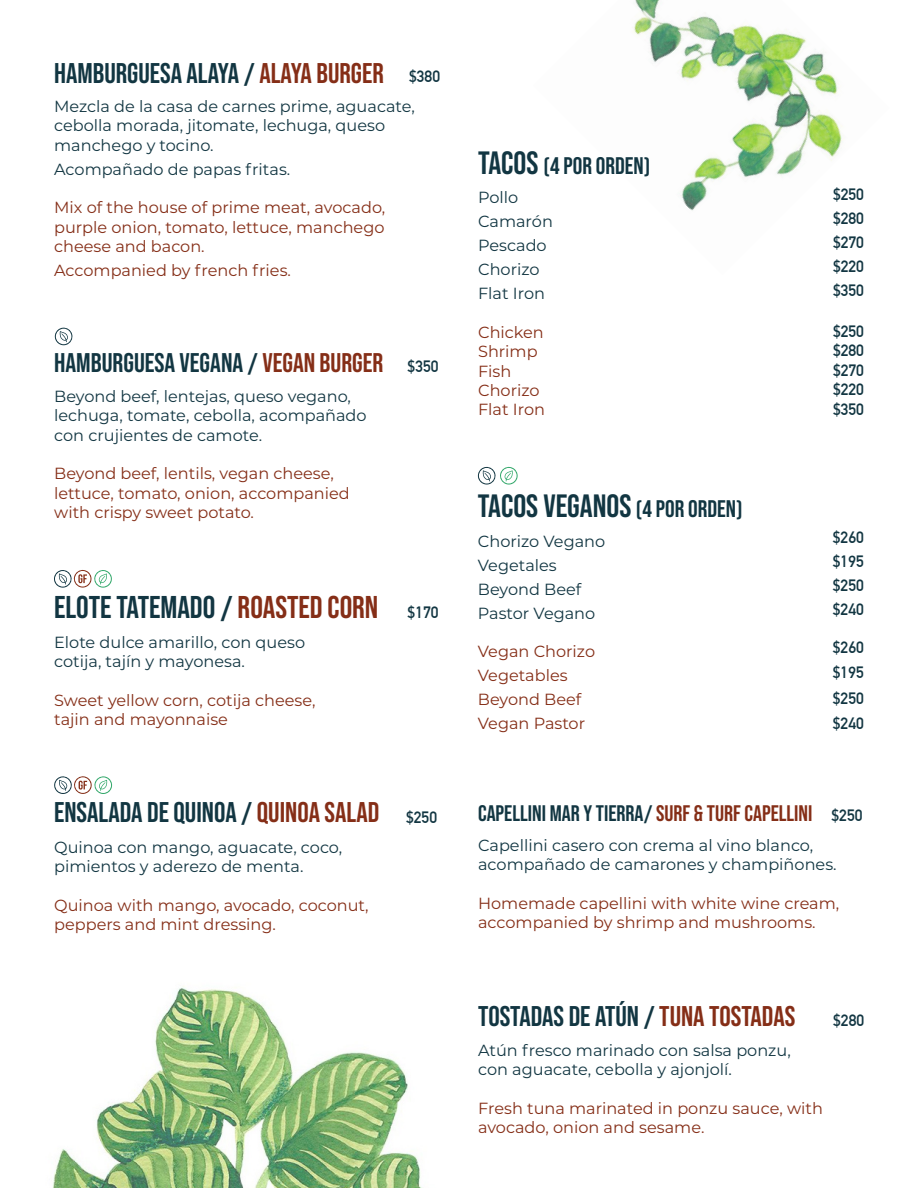
<style>
.page{position:relative;width:918px;height:1188px;background:#fff}
.page>*{position:absolute;margin:0;border:0;box-sizing:border-box;transform-origin:0 0}
.t1{font:700 32.25px "Bebas Neue Pro";color:#123642}
.t2{font:700 31.5px "Bebas Neue Pro";color:#123642}
.t3{font:700 28.5px "Bebas Neue Pro";color:#123642}
.t4{font:700 27px "Bebas Neue Pro";color:#123642}
.t5{font:700 24px "Bebas Neue Pro";color:#123642}
.t6{font:700 22.5px "Bebas Neue Pro";color:#123642}
.t7{font:16.05px/19.4px "Montserrat";color:#123642}
.t8{font:16.05px/19.4px "Montserrat";color:#852e17}
.t9{font:700 16.05px/24px "DIN Alternate";color:#123642;text-align:justify}
.s1{color:#852e17}
.s2{font-size:32.25px}
.s3{font-size:24px}
</style>
<div class="page">
<img style="left:634px;top:0;width:208px;height:211px">
<svg style="left:55px;top:327px;width:18px;height:18px"></svg>
<svg style="left:54px;top:569px;width:58px;height:19px"></svg>
<svg style="left:54px;top:776px;width:58px;height:18px"></svg>
<svg style="left:478px;top:466px;width:40px;height:19px"></svg>
<img style="left:53px;top:986px;width:369px;height:202px">
<h3 class="t3" style="left:54px;top:58px;width:331px">HAMBURGUESA ALAYA / <span class="s1">ALAYA BURGER</span></h3>
<p class="t9" style="left:409px;top:66px;width:32px">$380</p>
<p class="t7" style="left:54px;top:98px;width:362px">Mezcla de la casa de carnes prime, aguacate, cebolla morada, jitomate, lechuga, queso manchego y tocino.</p>
<p class="t7" style="left:54px;top:161px;width:238px">Acompañado de papas fritas.</p>
<p class="t8" style="left:54px;top:199px;width:333px;text-align:justify">Mix of the house of prime meat, avocado, purple onion, tomato, lettuce, manchego cheese and bacon.</p>
<p class="t8" style="left:54px;top:262px;width:238px">Accompanied by french fries.</p>
<h3 class="t4" style="left:54px;top:349px;width:331px">HAMBURGUESA VEGANA / <span class="s1">VEGAN BURGER</span></h3>
<p class="t7" style="left:54px;top:388px;width:314px">Beyond beef, lentejas, queso vegano, lechuga, tomate, cebolla, acompañado con crujientes de camote.</p>
<p class="t8" style="left:54px;top:465px;width:297px">Beyond beef, lentils, vegan cheese, lettuce, tomato, onion, accompanied with crispy sweet potato.</p>
<p class="t9" style="left:408px;top:356px;width:32px">$350</p>
<h2 class="t2" style="left:54px;top:591px;width:326px">ELOTE TATEMADO / <span class="s1">ROASTED CORN</span></h2>
<p class="t7" style="left:54px;top:634px;width:252px">Elote dulce amarillo, con queso cotija, tajín y mayonesa.</p>
<p class="t8" style="left:54px;top:692px;width:263px">Sweet yellow corn, cotija cheese, tajin and mayonnaise</p>
<p class="t9" style="left:408px;top:601px;width:32px">$170</p>
<h3 class="t5" style="left:478px;top:153px;width:174px"><span class="s2">TACOS</span> (4 POR ORDEN)</h3>
<p class="t7" style="left:478px;top:187px;width:76px;line-height:24px">Pollo<br>Camarón<br>Pescado<br>Chorizo<br>Flat Iron</p>
<p class="t8" style="left:478px;top:324px;width:68px">Chicken<br>Shrimp<br>Fish<br>Chorizo<br>Flat Iron</p>
<h1 class="t1" style="left:478px;top:488px;width:266px">TACOS VEGANOS <span class="s3">(4 POR ORDEN)</span></h1>
<p class="t7" style="left:478px;top:530px;width:129px;line-height:24px">Chorizo Vegano<br>Vegetales<br>Beyond Beef<br>Pastor Vegano</p>
<p class="t8" style="left:478px;top:641px;width:119px;line-height:24px">Vegan Chorizo<br>Vegetables<br>Beyond Beef<br>Vegan Pastor</p>
<p class="t9" style="left:833px;top:184px;width:32px">$250 $280 $270 $220 $350</p>
<p class="t9" style="left:833px;top:322px;width:32px;line-height:19.5px">$250 $280 $270 $220 $350</p>
<p class="t9" style="left:833px;top:527px;width:32px">$260 $195 $250 $240</p>
<p class="t9" style="left:833px;top:635px;width:32px;line-height:25.5px">$260 $195 $250 $240</p>
<h3 class="t3" style="left:54px;top:797px;width:327px">ENSALADA DE QUINOA / <span class="s1">QUINOA SALAD</span></h3>
<p class="t9" style="left:832px;top:804px;width:32px">$250</p>
<h3 class="t6" style="left:478px;top:801px;width:336px">CAPELLINI MAR Y TIERRA/ <span class="s1">SURF &amp; TURF CAPELLINI</span></h3>
<p class="t9" style="left:406px;top:806px;width:32px">$250</p>
<p class="t7" style="left:54px;top:839px;width:290px">Quinoa con mango, aguacate, coco, pimientos y aderezo de menta.</p>
<p class="t8" style="left:54px;top:897px;width:316px">Quinoa with mango, avocado, coconut, peppers and mint dressing.</p>
<p class="t7" style="left:478px;top:837px;width:360px">Capellini casero con crema al vino blanco, acompañado de camarones y champiñones.</p>
<p class="t8" style="left:478px;top:895px;width:363px">Homemade capellini with white wine cream, accompanied by shrimp and mushrooms.</p>
<h3 class="t3" style="left:478px;top:1000px;width:319px">TOSTADAS DE ATÚN / <span class="s1">TUNA TOSTADAS</span></h3>
<p class="t7" style="left:478px;top:1042px;width:314px">Atún fresco marinado con salsa ponzu, con aguacate, cebolla y ajonjolí.</p>
<p class="t8" style="left:478px;top:1100px;width:346px">Fresh tuna marinated in ponzu sauce, with avocado, onion and sesame.</p>
<p class="t9" style="left:833px;top:1009px;width:32px">$280</p>
</div>
